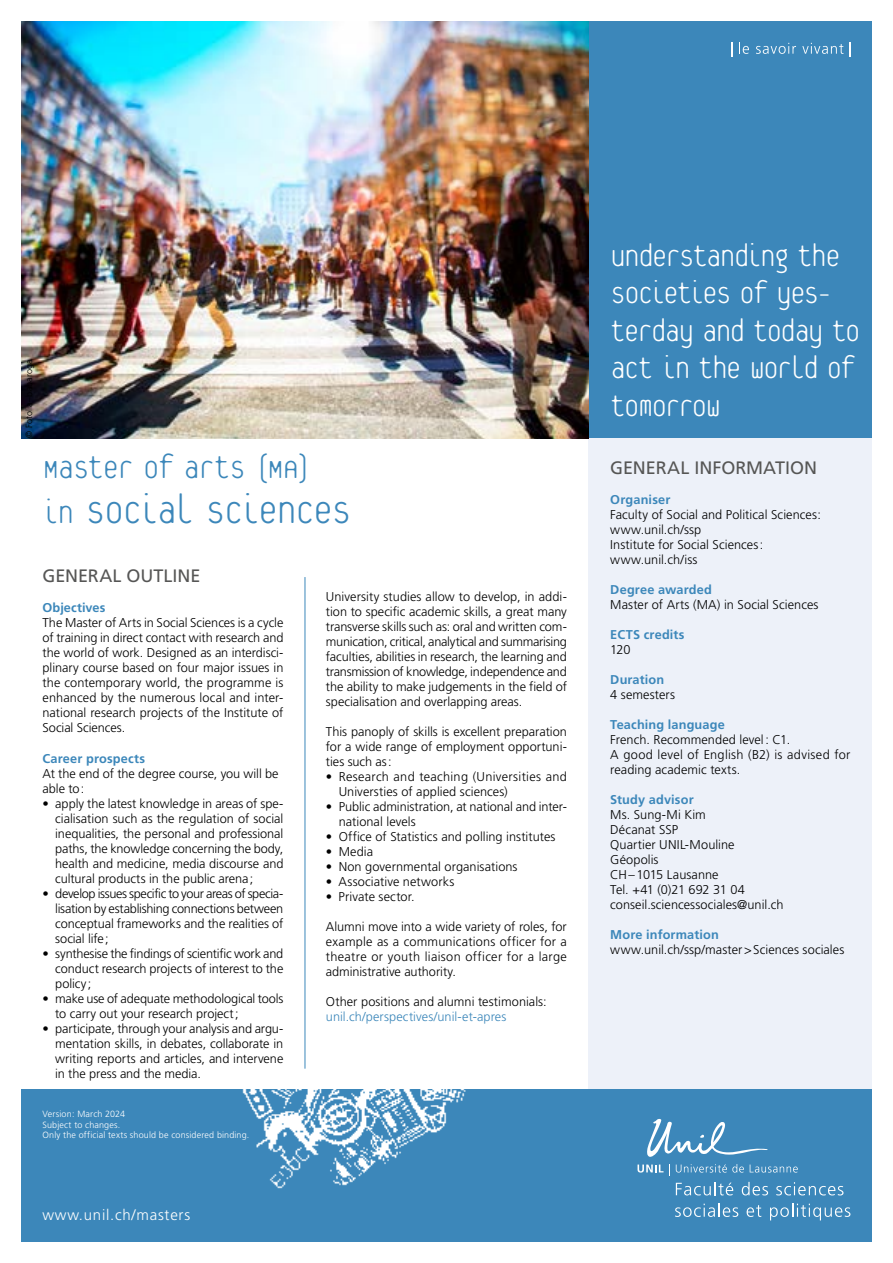
<style>
.page{position:relative;width:893px;height:1263px;background:#fff}
.page>*{position:absolute;margin:0;border:0;box-sizing:border-box;transform-origin:0 0}
.t1{font:100 45px "Platelet OT";letter-spacing:-.055em;color:#3c87ba}
.t2{font:100 36.75px "Platelet OT";letter-spacing:-.055em;color:#3c87ba}
.t3{font:100 34.5px/37.5px "Platelet OT";letter-spacing:-.065em;color:#fff}
.t4{font:18px "Frutiger LT Std";color:#565655}
.t5{font:300 15px "Frutiger LT Std";letter-spacing:.05em;color:#fff}
.t6{font:300 12.75px/15px "Frutiger LT Std";color:#000;text-align:justify}
.t7{font:700 12.75px "Frutiger LT Std";letter-spacing:.01em;color:#3c87ba}
.t8{font:300 12.75px/15px "Frutiger LT Std";letter-spacing:.02em;color:#000}
.t9{font:300 12.75px "Frutiger LT Std";letter-spacing:.005em;color:#3c87ba}
.t10{font:300 9px/10.8px "Frutiger LT Std";letter-spacing:.015em;color:#fff}
.t11{font:300 9px "Frutiger LT Std";letter-spacing:.015em;color:#000}
.s1{font-size:36.75px}
</style>
<div class="page">
<div style="left:588px;top:438px;width:284px;height:656px;background:#edf1f9"></div>
<div style="left:21px;top:1089px;width:851px;height:153px;background:#3c87ba"></div>
<img style="left:242px;top:1015px;width:224px;height:174px">
<svg style="left:647px;top:1119px;width:121px;height:38px"></svg>
<svg style="left:637px;top:1164px;width:26px;height:8px"></svg>
<svg style="left:676px;top:1164px;width:68px;height:8px"></svg>
<svg style="left:750px;top:1164px;width:48px;height:8px"></svg>
<svg style="left:676px;top:1182px;width:57px;height:13px"></svg>
<svg style="left:742px;top:1182px;width:26px;height:13px"></svg>
<svg style="left:776px;top:1182px;width:67px;height:13px"></svg>
<svg style="left:675px;top:1203px;width:63px;height:14px"></svg>
<svg style="left:747px;top:1205px;width:14px;height:12px"></svg>
<svg style="left:770px;top:1203px;width:80px;height:17px"></svg>
<div style="left:588px;top:21px;width:284px;height:417px;background:#3c87ba"></div>
<hr style="left:305px;top:577px;width:1px;height:492px;background:#3c87ba">
<svg style="left:731px;top:43px;width:1px;height:14px"></svg>
<svg style="left:739px;top:43px;width:10px;height:11px"></svg>
<svg style="left:756px;top:43px;width:40px;height:11px"></svg>
<svg style="left:802px;top:43px;width:41px;height:11px"></svg>
<svg style="left:849px;top:43px;width:1px;height:14px"></svg>
<img style="left:22px;top:21px;width:567px;height:417px">
<p class="t11" style="left:24px;top:438px;width:80px;rotate:-90deg">© Fotolia–babaroga</p>
<h2 class="t2" style="left:42px;top:451px;width:271px">Master of arts (MA)</h2>
<h1 class="t1" style="left:42px;top:490px;width:311px"><span class="s1">in</span> Social Sciences</h1>
<h3 class="t4" style="left:43px;top:566px;width:160px">GENERAL OUTLINE</h3>
<p class="t7" style="left:43px;top:600px;width:64px">Objectives</p>
<p class="t6" style="left:43px;top:616px;width:242px">The Master of Arts in Social Sciences is a cycle of training in direct contact with research and the world of work. Designed as an interdisci&shy;plinary course based on four major issues in the contemporary world, the programme is enhanced by the numerous local and inter&shy;national research projects of the Institute of Social Sciences.</p>
<p class="t7" style="left:43px;top:751px;width:104px">Career prospects</p>
<p class="t6" style="left:43px;top:766px;width:238px">At the end of the degree course, you will be able to:</p>
<p class="t6" style="left:55px;top:796px;width:230px;text-indent:-13px">• apply the latest knowledge in areas of spe&shy;cialisation such as the regulation of social inequalities, the personal and professional paths, the knowledge concerning the body, health and medicine, media discourse and cultural products in the public arena;</p>
<p class="t6" style="left:55px;top:886px;width:230px;text-indent:-13px">• develop issues specific to your areas of specia&shy;lisation by establishing connections between conceptual frameworks and the realities of social life;</p>
<p class="t6" style="left:55px;top:946px;width:230px;text-indent:-13px">• synthesise the findings of scientific work and conduct research projects of interest to the policy;</p>
<p class="t6" style="left:55px;top:991px;width:230px;text-indent:-13px">• make use of adequate methodological tools to carry out your research project;</p>
<p class="t6" style="left:55px;top:1021px;width:230px;text-indent:-13px">• participate, through your analysis and argu&shy;mentation skills, in debates, collaborate in writing reports and articles, and intervene in the press and the media.</p>
<p class="t10" style="left:43px;top:1108px;width:208px">Version: March 2024<br>Subject to changes.<br>Only the official texts should be considered binding.</p>
<p class="t6" style="left:326px;top:590px;width:243px">University studies allow to develop, in addi&shy;tion to specific academic skills, a great many transverse skills such as: oral and written com&shy;munication, critical, analytical and summarising faculties, abilities in research, the learning and transmission of knowledge, independence and the ability to make judgements in the field of specialisation and overlapping areas.</p>
<p class="t6" style="left:326px;top:725px;width:242px">This panoply of skills is excellent preparation for a wide range of employment opportuni&shy;ties such as:</p>
<p class="t8" style="left:339px;top:770px;width:230px;text-indent:-13px">• Research and teaching (Universities and<br>Universties of applied sciences)</p>
<p class="t6" style="left:339px;top:800px;width:230px;text-indent:-13px">• Public administration, at national and inter&shy;national levels</p>
<p class="t6" style="left:326px;top:830px;width:231px">• Office of Statistics and polling institutes</p>
<p class="t6" style="left:326px;top:845px;width:49px">• Media</p>
<p class="t6" style="left:326px;top:860px;width:193px">• Non governmental organisations</p>
<p class="t6" style="left:326px;top:875px;width:130px">• Associative networks</p>
<p class="t6" style="left:326px;top:890px;width:90px">• Private sector.</p>
<p class="t6" style="left:326px;top:920px;width:242px">Alumni move into a wide variety of roles, for example as a communications officer for a theatre or youth liaison officer for a large administrative authority.</p>
<p class="t6" style="left:326px;top:995px;width:222px">Other positions and alumni testimonials:</p>
<p class="t9" style="left:326px;top:1010px;width:182px">unil.ch/perspectives/unil-et-apres</p>
<p class="t5" style="left:43px;top:1206px;width:149px">www.unil.ch/masters</p>
<h3 class="t3" style="left:610px;top:239px;width:252px">understanding the societies of yes&shy;terday and today to act in the world of tomorrow</h3>
<h3 class="t4" style="left:610px;top:457px;width:208px">GENERAL INFORMATION</h3>
<p class="t7" style="left:610px;top:492px;width:62px">Organiser</p>
<p class="t6" style="left:610px;top:507px;width:212px;text-align:left">Faculty of Social and Political Sciences: www.unil.ch/ssp<br>Institute for Social Sciences: www.unil.ch/iss</p>
<p class="t7" style="left:610px;top:582px;width:103px">Degree awarded</p>
<p class="t6" style="left:610px;top:597px;width:210px">Master of Arts (MA) in Social Sciences</p>
<p class="t7" style="left:610px;top:627px;width:76px">ECTS credits</p>
<p class="t6" style="left:610px;top:642px;width:22px">120</p>
<p class="t7" style="left:610px;top:672px;width:55px">Duration</p>
<p class="t6" style="left:610px;top:687px;width:66px">4 semesters</p>
<p class="t7" style="left:610px;top:717px;width:116px">Teaching language</p>
<p class="t6" style="left:610px;top:732px;width:242px;text-align:left">French. Recommended level: C1.<br>A good level of English (B2) is advised for reading academic texts.</p>
<p class="t7" style="left:610px;top:792px;width:85px">Study advisor</p>
<p class="t6" style="left:610px;top:807px;width:175px;text-align:left">Ms. Sung-Mi Kim<br>Décanat SSP<br>Quartier UNIL-Mouline<br>Géopolis<br>CH–1015 Lausanne<br>Tel. +41 (0)21 692 31 04 conseil.sciencessociales@unil.ch</p>
<p class="t7" style="left:610px;top:927px;width:110px">More information</p>
<p class="t6" style="left:610px;top:942px;width:236px">www.unil.ch/ssp/master&gt;Sciences sociales</p>
</div>
